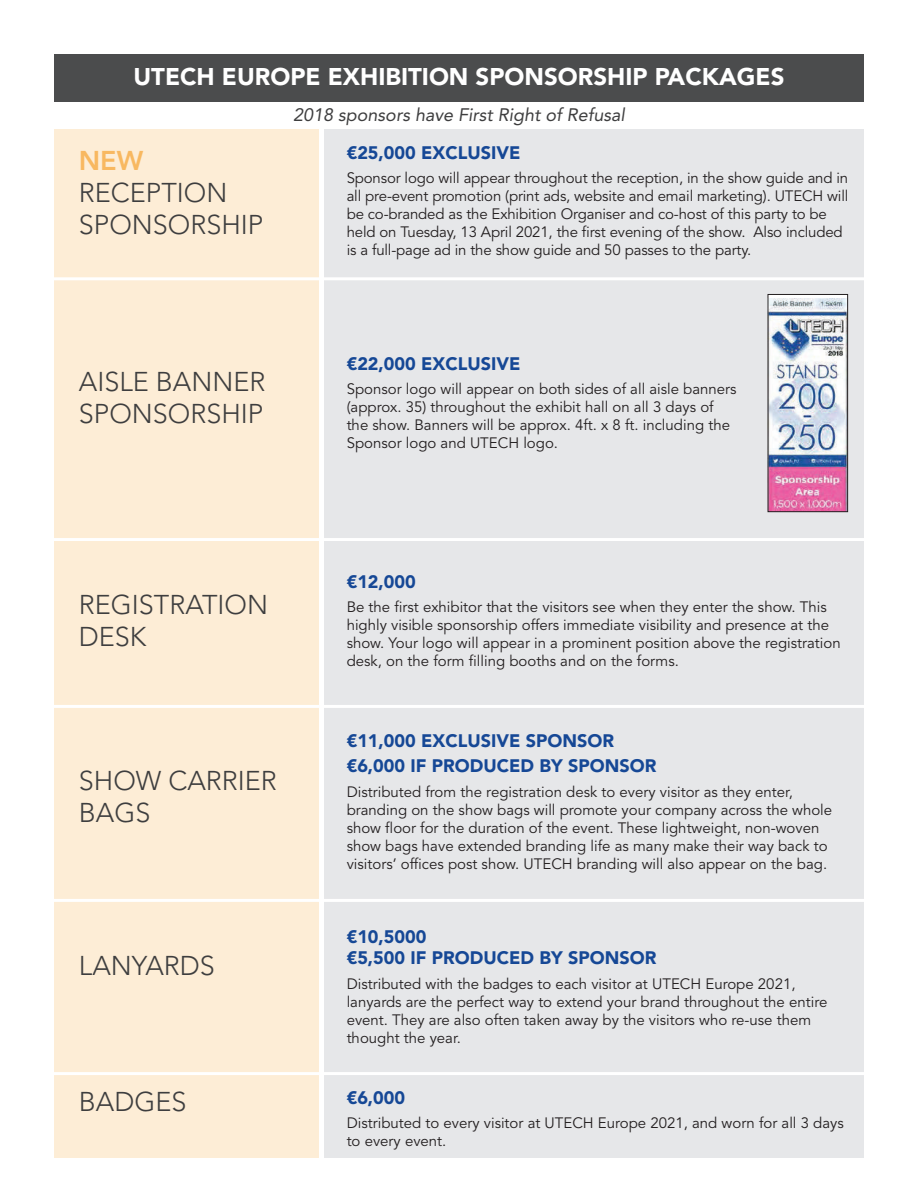
<style>
.page{position:relative;width:918px;height:1188px;background:#fff}
.page>*{position:absolute;margin:0;border:0;box-sizing:border-box;transform-origin:0 0}
.t1{font:300 27px/32.4px "Avenir LT Std";color:#3e3e3f}
.t2{font:800 27px "Avenir LT Std";color:#f8b860}
.t3{font:900 24px "Avenir LT Std";color:#fff}
.t4{font:900 18px/25.2px "Avenir LT Std";color:#164896}
.t5{font:italic 18px "Avenir LT Std";color:#3e3e3f}
.t6{font:15px/18px "Avenir LT Std";color:#231f20}
</style>
<div class="page">
<div style="left:54px;top:130px;width:265px;height:1028px;background:#fdedd6"></div>
<div style="left:324px;top:130px;width:540px;height:1028px;background:#e6e7e9"></div>
<div style="left:54px;top:54px;width:810px;height:48px;background:#4b4c4d"></div>
<hr style="left:31px;top:277px;width:854px;height:3px;background:#fff">
<hr style="left:40px;top:538px;width:854px;height:3px;background:#fff">
<hr style="left:36px;top:705px;width:853px;height:3px;background:#fff">
<hr style="left:23px;top:899px;width:853px;height:3px;background:#fff">
<hr style="left:39px;top:1072px;width:853px;height:3px;background:#fff">
<img style="left:770px;top:298px;width:76px;height:212px">
<div style="left:768px;top:294px;width:80px;height:218px;border:1px solid #231f20"></div>
<h2 class="t3" style="left:134px;top:62px;width:652px">UTECH EUROPE EXHIBITION SPONSORSHIP PACKAGES</h2>
<h1 class="t2" style="left:79px;top:144px;width:66px">NEW</h1>
<h1 class="t1" style="left:79px;top:177px;width:186px">RECEPTION<br>SPONSORSHIP</h1>
<p class="t5" style="left:293px;top:104px;width:333px">2018 sponsors have First Right of Refusal</p>
<p class="t4" style="left:347px;top:140px;width:175px">€25,000 EXCLUSIVE</p>
<p class="t6" style="left:347px;top:170px;width:503px">Sponsor logo will appear throughout the reception, in the show guide and in all pre-event promotion (print ads, website and email marketing). UTECH will be co-branded as the Exhibition Organiser and co-host of this party to be held on Tuesday, 13 April 2021, the first evening of the show. Also included is a full-page ad in the show guide and 50 passes to the party.</p>
<h1 class="t1" style="left:79px;top:366px;width:188px">AISLE BANNER<br>SPONSORSHIP</h1>
<p class="t4" style="left:347px;top:351px;width:175px">€22,000 EXCLUSIVE</p>
<p class="t6" style="left:347px;top:381px;width:391px">Sponsor logo will appear on both sides of all aisle banners (approx. 35) throughout the exhibit hall on all 3 days of the show. Banners will be approx. 4ft. x 8 ft. including the Sponsor logo and UTECH logo.</p>
<h1 class="t1" style="left:79px;top:588px;width:191px">REGISTRATION<br>DESK</h1>
<h1 class="t1" style="left:79px;top:764px;width:200px">SHOW CARRIER<br>BAGS</h1>
<h1 class="t1" style="left:79px;top:950px;width:138px">LANYARDS</h1>
<h1 class="t1" style="left:79px;top:1086px;width:109px">BADGES</h1>
<p class="t4" style="left:347px;top:569px;width:71px">€12,000</p>
<p class="t6" style="left:347px;top:599px;width:496px">Be the first exhibitor that the visitors see when they enter the show. This highly visible sponsorship offers immediate visibility and presence at the show. Your logo will appear in a prominent position above the registration desk, on the form filling booths and on the forms.</p>
<p class="t4" style="left:347px;top:728px;width:311px">€11,000 EXCLUSIVE SPONSOR €6,000 IF PRODUCED BY SPONSOR</p>
<p class="t6" style="left:347px;top:783px;width:487px">Distributed from the registration desk to every visitor as they enter, branding on the show bags will promote your company across the whole show floor for the duration of the event. These lightweight, non-woven show bags have extended branding life as many make their way back to visitors’ offices post show. UTECH branding will also appear on the bag.</p>
<p class="t4" style="left:347px;top:925px;width:311px;line-height:21.6px">€10,5000<br>€5,500 IF PRODUCED BY SPONSOR</p>
<p class="t6" style="left:347px;top:975px;width:482px">Distributed with the badges to each visitor at UTECH Europe 2021, lanyards are the perfect way to extend your brand throughout the entire event. They are also often taken away by the visitors who re-use them thought the year.</p>
<p class="t4" style="left:347px;top:1085px;width:60px">€6,000</p>
<p class="t6" style="left:347px;top:1115px;width:499px">Distributed to every visitor at UTECH Europe 2021, and worn for all 3 days to every event.</p>
</div>
